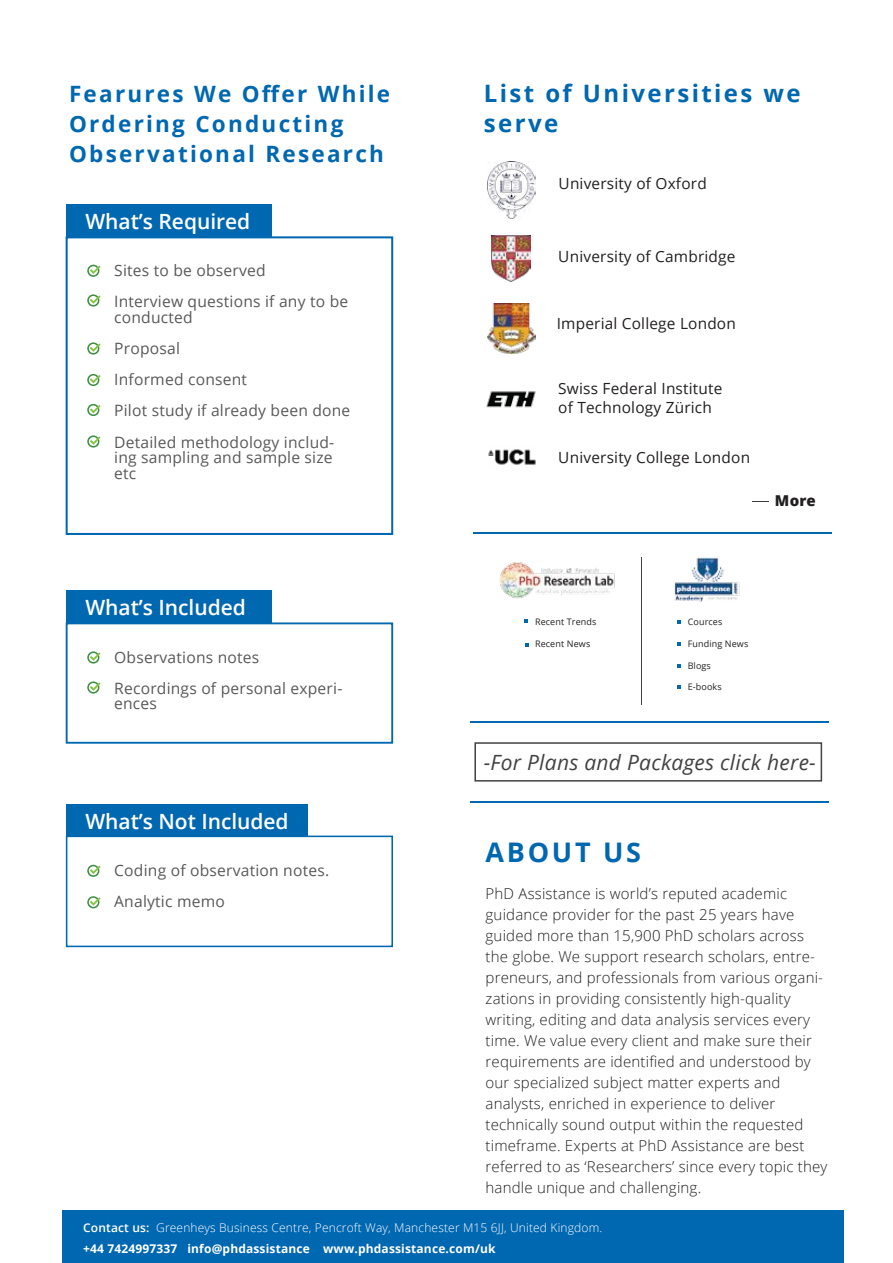
<style>
.page{position:relative;width:893px;height:1263px;background:#fff}
.page>*{position:absolute;margin:0;border:0;box-sizing:border-box;transform-origin:0 0}
.t1{font:700 27px "Open Sans";letter-spacing:.1em;color:#0067b1}
.t2{font:700 24px/30px "Open Sans";letter-spacing:.1em;color:#0067b1}
.t3{font:700 22.5px/30px "Open Sans";letter-spacing:.1em;color:#0067b1}
.t4{font:600 21px "Open Sans";color:#fff}
.t5{font:italic 21px "Open Sans";letter-spacing:.015em;color:#424242}
.t6{font:15.6px/31.2px "Open Sans";letter-spacing:.015em;color:#595959}
.t7{font:15.45px/18.5px "Open Sans";letter-spacing:.015em;color:#221f20}
.t8{font:300 15px/21px "Open Sans";letter-spacing:.015em;color:#221f20}
.t9{font:800 15px "Open Sans";color:#221f20}
.t10{font:300 12px/21px "Open Sans";letter-spacing:.015em;color:#fff}
.t11{font:9px "Open Sans";letter-spacing:.015em;color:#221f20}
.s1{font-weight:600}
.s2{font-weight:700}
</style>
<div class="page">
<div style="left:77px;top:1210px;width:766px;height:53px;background:#0067b1"></div>
<hr style="left:470px;top:801px;width:358px;height:1px;background:#0067b1">
<hr style="left:470px;top:721px;width:358px;height:2px;background:#0067b1">
<svg style="left:752px;top:501px;width:17px;height:1px"></svg>
<img style="left:487px;top:161px;width:48px;height:57px">
<img style="left:492px;top:236px;width:39px;height:45px">
<img style="left:487px;top:303px;width:48px;height:51px">
<img style="left:486px;top:391px;width:50px;height:17px">
<img style="left:488px;top:449px;width:47px;height:16px">
<div style="left:474px;top:742px;width:348px;height:39px;border:2px solid #424242"></div>
<div style="left:66px;top:236px;width:327px;height:299px;border:2px solid #0067b1"></div>
<div style="left:66px;top:204px;width:206px;height:32px;background:#0067b1"></div>
<svg style="left:87px;top:265px;width:14px;height:12px"></svg>
<svg style="left:87px;top:294px;width:14px;height:13px"></svg>
<svg style="left:87px;top:342px;width:14px;height:13px"></svg>
<svg style="left:87px;top:374px;width:14px;height:12px"></svg>
<svg style="left:87px;top:404px;width:14px;height:12px"></svg>
<svg style="left:87px;top:435px;width:14px;height:13px"></svg>
<div style="left:66px;top:622px;width:327px;height:122px;border:2px solid #0067b1"></div>
<div style="left:66px;top:591px;width:206px;height:32px;background:#0067b1"></div>
<svg style="left:87px;top:651px;width:14px;height:12px"></svg>
<svg style="left:87px;top:681px;width:14px;height:12px"></svg>
<div style="left:66px;top:835px;width:327px;height:112px;border:2px solid #0067b1"></div>
<div style="left:66px;top:804px;width:242px;height:32px;background:#0067b1"></div>
<svg style="left:87px;top:865px;width:14px;height:12px"></svg>
<svg style="left:87px;top:896px;width:14px;height:12px"></svg>
<hr style="left:474px;top:532px;width:358px;height:2px;background:#0067b1">
<img style="left:499px;top:562px;width:116px;height:37px">
<svg style="left:524px;top:620px;width:4px;height:3px"></svg>
<svg style="left:677px;top:621px;width:4px;height:3px"></svg>
<svg style="left:677px;top:642px;width:4px;height:4px"></svg>
<svg style="left:677px;top:664px;width:4px;height:4px"></svg>
<svg style="left:677px;top:685px;width:4px;height:4px"></svg>
<svg style="left:525px;top:643px;width:4px;height:4px"></svg>
<hr style="left:642px;top:557px;width:1px;height:148px;background:#424242">
<img style="left:674px;top:557px;width:66px;height:45px">
<h3 class="t3" style="left:69px;top:78px;width:323px">Fearures We Offer While<br>Ordering Conducting<br>Observational Research</h3>
<h3 class="t4" style="left:85px;top:207px;width:166px">What’s Required</h3>
<p class="t6" style="left:114px;top:254px;width:235px">Sites to be observed<br>Interview questions if any to be</p>
<p class="t6" style="left:114px;top:301px;width:238px">conducted<br>Proposal<br>Informed consent<br>Pilot study if already been done<br>Detailed methodology includ-</p>
<p class="t6" style="left:114px;top:449px;width:220px;line-height:15.6px">ing sampling and sample size etc</p>
<h3 class="t4" style="left:85px;top:593px;width:162px">What’s Included</h3>
<p class="t6" style="left:114px;top:641px;width:230px">Observations notes<br>Recordings of personal experi-</p>
<p class="t6" style="left:114px;top:688px;width:44px">ences</p>
<h3 class="t4" style="left:85px;top:807px;width:205px">What’s Not Included</h3>
<p class="t6" style="left:114px;top:854px;width:216px">Coding of observation notes.<br>Analytic memo</p>
<h2 class="t2" style="left:484px;top:77px;width:318px">List of Universities we serve</h2>
<p class="t7" style="left:559px;top:174px;width:150px">University of Oxford</p>
<p class="t7" style="left:558px;top:247px;width:179px">University of Cambridge</p>
<p class="t7" style="left:557px;top:314px;width:181px">Imperial College London</p>
<p class="t7" style="left:558px;top:379px;width:166px">Swiss Federal Institute of Technology Zürich</p>
<p class="t7" style="left:558px;top:448px;width:193px">University College London</p>
<p class="t9" style="left:775px;top:489px;width:42px">More</p>
<p class="t11" style="left:535px;top:616px;width:63px">Recent Trends</p>
<p class="t11" style="left:535px;top:637px;width:57px">Recent News</p>
<p class="t11" style="left:688px;top:616px;width:36px">Cources</p>
<p class="t11" style="left:688px;top:638px;width:62px">Funding News</p>
<p class="t11" style="left:688px;top:659px;width:25px">Blogs</p>
<p class="t11" style="left:688px;top:681px;width:36px">E-books</p>
<h3 class="t5" style="left:484px;top:748px;width:334px">-For Plans and Packages click here-</h3>
<h1 class="t1" style="left:486px;top:833px;width:157px">ABOUT US</h1>
<p class="t8" style="left:486px;top:883px;width:343px">PhD Assistance is world’s reputed academic guidance provider for the past 25 years have guided more than 15,900 PhD scholars across the globe. We support research scholars, entre&shy;preneurs, and professionals from various organi&shy;zations in providing consistently high-quality writing, editing and data analysis services every time. We value every client and make sure their requirements are identified and understood by our specialized subject matter experts and analysts, enriched in experience to deliver technically sound output within the requested timeframe. Experts at PhD Assistance are best referred to as ‘Researchers’ since every topic they handle unique and challenging.</p>
<p class="t10" style="left:83px;top:1216px;width:521px"><span class="s1">Contact us:</span> Greenheys Business Centre, Pencroft Way, Manchester M15 6JJ, United Kingdom. <span class="s2">+44 7424997337 info@phdassistance www.phdassistance.com/uk</span></p>
</div>
